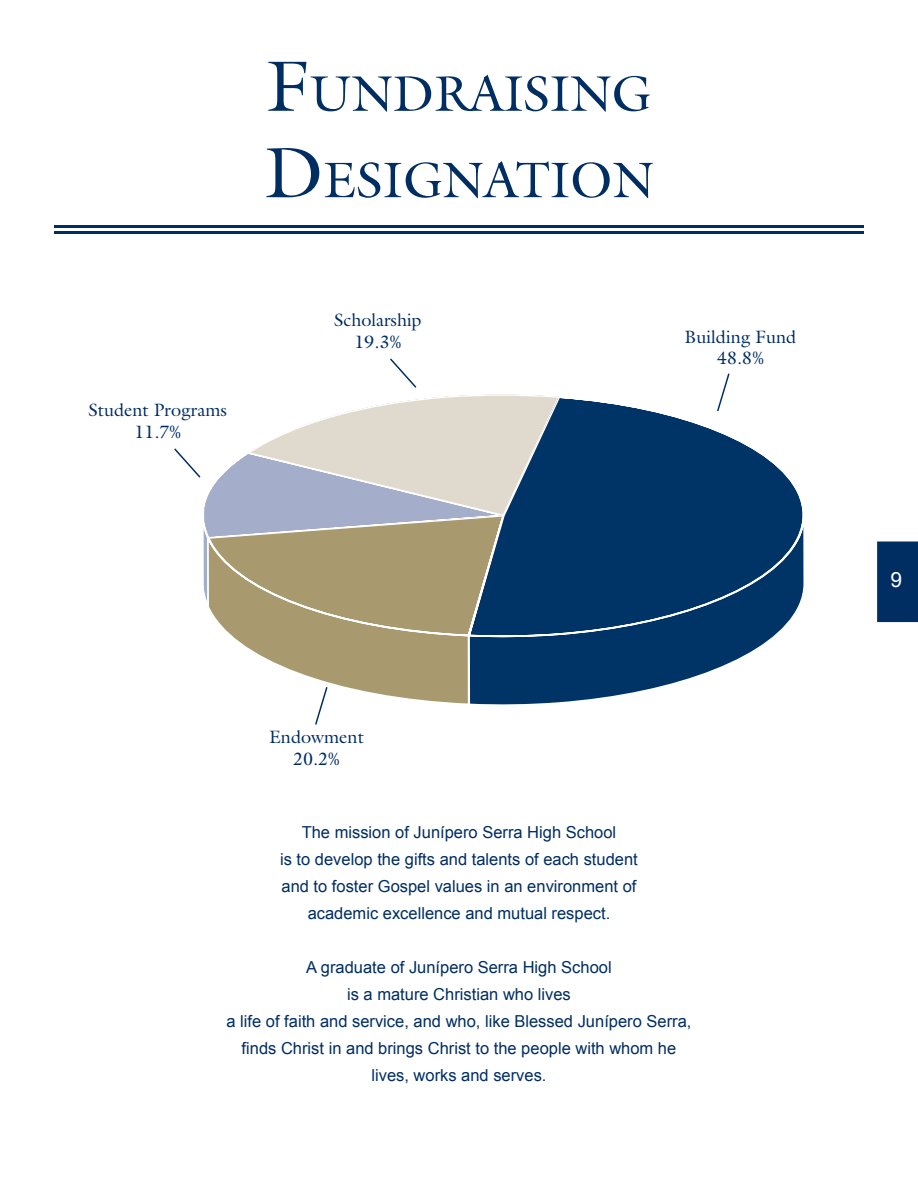
<style>
.page{position:relative;width:918px;height:1188px;background:#fff}
.page>*{position:absolute;margin:0;border:0;box-sizing:border-box;transform-origin:0 0}
.t1{font:50.4px/86.4px "Galliard";color:#002d62}
.t2{font:18px/21.6px "Galliard";color:#002d62;text-align:center}
.t3{font:16.5px/27px "Arial";color:#002d62;text-align:center}
.s1{font-size:72px}
</style>
<div class="page">
<hr style="left:54px;top:225px;width:810px;height:3px;background:#002d62">
<hr style="left:54px;top:231px;width:810px;height:3px;background:#002d62">
<svg style="left:174px;top:358px;width:556px;height:367px"></svg>
<svg style="left:468px;top:638px;width:303px;height:68px"></svg>
<svg style="left:467px;top:394px;width:337px;height:244px;background:#396083"></svg>
<div style="left:877px;top:542px;width:41px;height:80px;background:#002d62"></div>
<h1 class="t1" style="left:264px;top:50px;width:391px"><span class="s1">F</span>undraising<br><span class="s1">D</span>esignation</h1>
<p class="t2" style="left:89px;top:399px;width:140px">Student Programs<br>11.7%</p>
<p class="t2" style="left:334px;top:309px;width:89px">Scholarship<br>19.3%</p>
<p class="t2" style="left:685px;top:325px;width:113px">Building Fund<br>48.8%</p>
<p class="t2" style="left:269px;top:726px;width:96px">Endowment<br>20.2%</p>
<p class="t3" style="left:280px;top:819px;width:359px">The mission of Junípero Serra High School<br>is to develop the gifts and talents of each student and to foster Gospel values in an environment of academic excellence and mutual respect.</p>
<p class="t3" style="left:226px;top:954px;width:466px">A graduate of Junípero Serra High School<br>is a mature Christian who lives<br>a life of faith and service, and who, like Blessed Junípero Serra, finds Christ in and brings Christ to the people with whom he lives, works and serves.</p>
</div>
